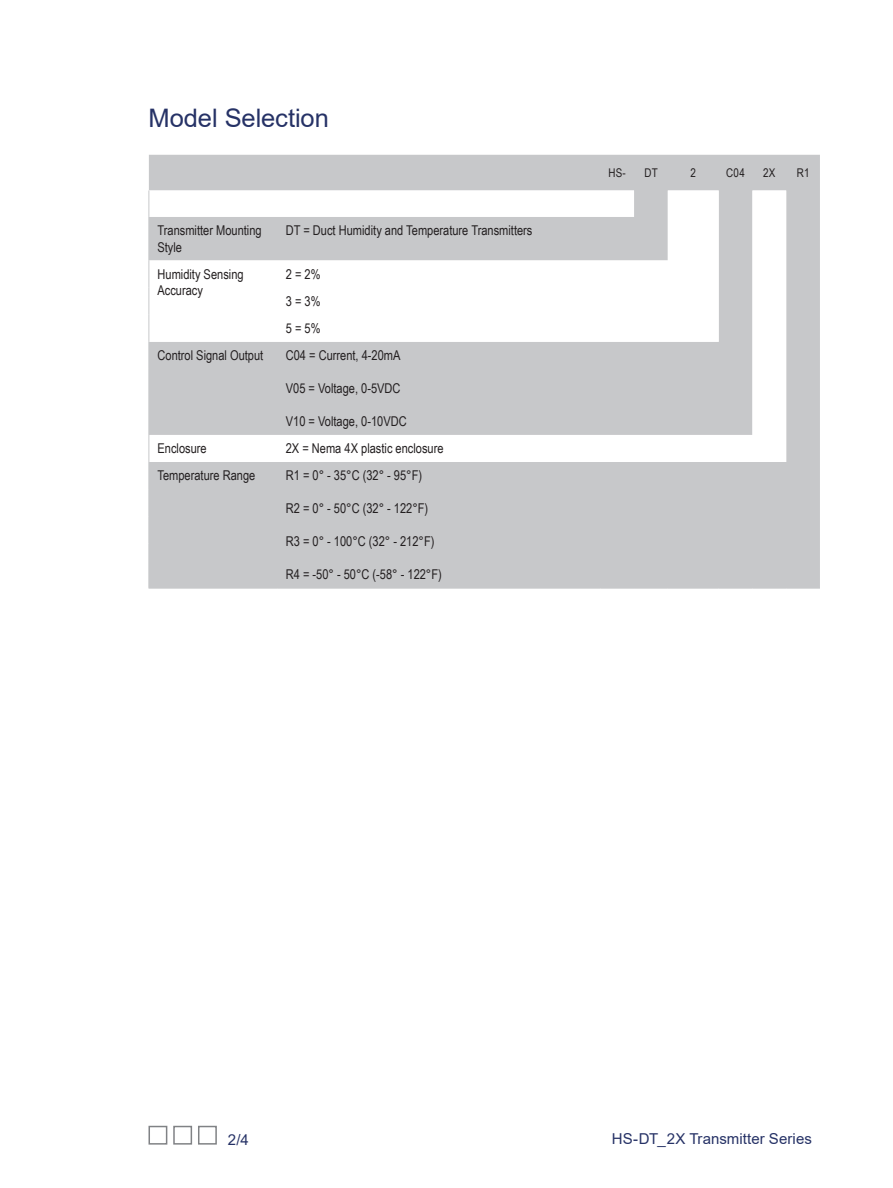
<style>
.page{position:relative;width:893px;height:1188px;background:#fff}
.page>*{position:absolute;margin:0;border:0;box-sizing:border-box;transform-origin:0 0}
.t1{font:25.5px "Arial";letter-spacing:-.005em;color:#263266}
.t2{font:15px "Arial";letter-spacing:.005em;color:#263266}
.t3{font:13.5px/16.5px "Arial Narrow";color:#231f20}
.t4{font:12px "Arial Narrow";letter-spacing:.02em;color:#231f20}
</style>
<div class="page">
<div style="left:198px;top:1126px;width:19px;height:19px;border:2px solid #808285"></div>
<div style="left:173px;top:1126px;width:19px;height:19px;border:2px solid #808285"></div>
<div style="left:148px;top:1126px;width:19px;height:19px;border:2px solid #808285"></div>
<svg style="left:149px;top:155px;width:671px;height:433px;fill:#c7c8ca"></svg>
<svg style="left:149px;top:191px;width:570px;height:151px"></svg>
<svg style="left:752px;top:191px;width:34px;height:271px"></svg>
<svg style="left:148px;top:191px;width:486px;height:26px"></svg>
<hr style="left:148px;top:217px;width:1px;height:43px;background:#c7c8ca">
<svg style="left:148px;top:260px;width:1px;height:136px"></svg>
<hr style="left:148px;top:396px;width:1px;height:39px;background:#c7c8ca">
<svg style="left:148px;top:435px;width:1px;height:108px"></svg>
<hr style="left:148px;top:543px;width:1px;height:45px;background:#c7c8ca">
<hr style="left:148px;top:588px;width:129px;height:1px;background:#c7c8ca">
<hr style="left:277px;top:588px;width:323px;height:1px;background:#c7c8ca">
<hr style="left:600px;top:588px;width:34px;height:1px;background:#c7c8ca">
<hr style="left:634px;top:588px;width:34px;height:1px;background:#c7c8ca">
<hr style="left:668px;top:588px;width:51px;height:1px;background:#c7c8ca">
<hr style="left:719px;top:588px;width:33px;height:1px;background:#c7c8ca">
<hr style="left:752px;top:588px;width:34px;height:1px;background:#c7c8ca">
<hr style="left:786px;top:588px;width:34px;height:1px;background:#c7c8ca">
<h1 class="t1" style="left:148px;top:100px;width:182px">Model Selection</h1>
<p class="t3" style="left:158px;top:222px;width:106px">Transmitter Mounting<br>Style</p>
<p class="t3" style="left:286px;top:222px;width:248px">DT = Duct Humidity and Temperature Transmitters</p>
<p class="t3" style="left:158px;top:265px;width:88px">Humidity Sensing<br>Accuracy</p>
<p class="t3" style="left:286px;top:260px;width:36px;line-height:27.2px;text-align:justify">2 = 2% 3 = 3% 5 = 5%</p>
<p class="t3" style="left:158px;top:347px;width:107px">Control Signal Output</p>
<p class="t3" style="left:286px;top:347px;width:116px">C04 = Current, 4-20mA</p>
<p class="t3" style="left:286px;top:380px;width:116px">V05 = Voltage, 0-5VDC</p>
<p class="t3" style="left:286px;top:413px;width:122px">V10 = Voltage, 0-10VDC</p>
<p class="t3" style="left:158px;top:440px;width:51px">Enclosure</p>
<p class="t3" style="left:286px;top:440px;width:159px">2X = Nema 4X plastic enclosure</p>
<p class="t3" style="left:158px;top:467px;width:99px">Temperature Range</p>
<p class="t3" style="left:286px;top:467px;width:138px">R1 = 0° - 35°C (32° - 95°F)</p>
<p class="t3" style="left:286px;top:500px;width:144px">R2 = 0° - 50°C (32° - 122°F)</p>
<p class="t3" style="left:286px;top:533px;width:150px">R3 = 0° - 100°C (32° - 212°F)</p>
<p class="t3" style="left:286px;top:566px;width:158px">R4 = -50° - 50°C (-58° - 122°F)</p>
<p class="t4" style="left:608px;top:164px;width:19px">HS-</p>
<p class="t4" style="left:644px;top:164px;width:15px">DT</p>
<p class="t4" style="left:690px;top:164px;width:7px">2</p>
<p class="t4" style="left:726px;top:164px;width:20px">C04</p>
<p class="t4" style="left:763px;top:164px;width:14px">2X</p>
<p class="t4" style="left:797px;top:164px;width:14px">R1</p>
<p class="t2" style="left:228px;top:1129px;width:23px">2/4</p>
<p class="t2" style="left:612px;top:1129px;width:202px">HS-DT_2X Transmitter Series</p>
</div>
